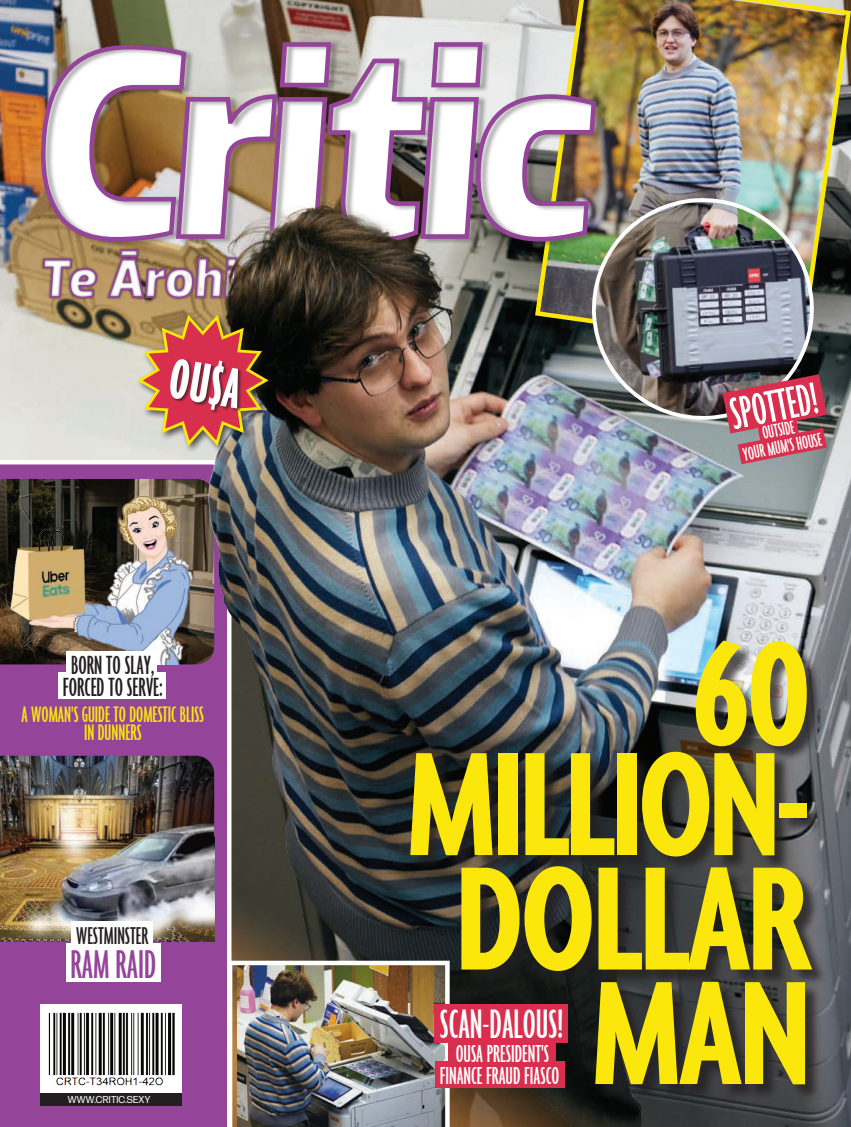
<style>
.page{position:relative;width:851px;height:1127px;background:#fff}
.page>*{position:absolute;margin:0;border:0;box-sizing:border-box;transform-origin:0 0}
.Aktiv_Subheading_new{font:700 extra-condensed 159.6px "Agenda";letter-spacing:-.02em;color:#fbe70c}
.Aktiv_Subheading_new-2{font:700 ultra-condensed 61.65px "Agenda";color:#fff}
.Aktiv_Subheading_new-3{font:italic 700 55.05px "Dobra";letter-spacing:-.005em;color:#fff}
.Aktiv_Subheading_new-4{font:500 ultra-condensed 48.9px "Agenda";color:#fff}
.Aktiv_Subheading_new-5{font:500 ultra-condensed 44.4px "Agenda";color:#fff}
.Aktiv_Subheading_new-6{font:500 ultra-condensed 43.35px "Agenda";color:#944599}
.Aktiv_Subheading_new-7{font:500 ultra-condensed 28.35px/21.3px "Agenda";color:#231f20}
.Aktiv_Subheading_new-8{font:500 ultra-condensed 26.55px "Agenda";color:#fff}
.Aktiv_Subheading_new-9{font:500 ultra-condensed 26.25px "Agenda";color:#231f20}
.Aktiv_Subheading_new-10{font:500 ultra-condensed 24.3px/18.1px "Agenda";color:#fbe70c;text-align:center}
.Aktiv_Subheading_new-11{font:500 ultra-condensed 20.1px "Agenda";color:#fff}
.Aktiv_Subheading_new-12{font:10.05px "Forma DJR Deck";letter-spacing:.02em;color:#fff}
</style>
<div class="page">
<img style="left:0;top:0;width:850px;height:1127px">
<svg style="left:0;top:460px;width:231px;height:667px;background:#954e9a"></svg>
<img style="left:0;top:756px;width:214px;height:81px">
<img style="left:0;top:479px;width:214px;height:185px">
<img style="left:532px;top:0;width:318px;height:355px">
<div style="left:42px;top:40px;width:562px;height:207px;background:#231f20;opacity:.38"></div>
<img style="left:39px;top:40px;width:559px;height:204px">
<div style="left:40px;top:247px;width:199px;height:54px;background:#231f20;opacity:.75"></div>
<svg style="left:42px;top:248px;width:196px;height:51px;background:#9c775f"></svg>
<img style="left:590px;top:197px;width:225px;height:225px">
<div style="left:412px;top:643px;width:416px;height:458px;background:#231f20;opacity:.75"></div>
<div style="left:135px;top:313px;width:141px;height:141px;background:#231f20;opacity:.75"></div>
<img style="left:134px;top:312px;width:137px;height:137px">
<div style="left:170px;top:359px;width:73px;height:56px;background:#231f20;opacity:.66"></div>
<img style="left:0;top:837px;width:214px;height:104px">
<div style="left:71px;top:921px;width:82px;height:26px;background:#fff"></div>
<div style="left:66px;top:944px;width:95px;height:38px;background:#fff"></div>
<img style="left:228px;top:961px;width:221px;height:166px">
<div style="left:434px;top:1004px;width:134px;height:38px;background:#d82f4e"></div>
<div style="left:448px;top:1039px;width:108px;height:26px;background:#d82f4e"></div>
<div style="left:435px;top:1061px;width:129px;height:27px;background:#d82f4e"></div>
<svg style="left:722px;top:374px;width:104px;height:90px;background:#b7485d"></svg>
<img style="left:0;top:489px;width:196px;height:175px">
<div style="left:66px;top:652px;width:90px;height:25px;background:#fff"></div>
<div style="left:58px;top:673px;width:108px;height:26px;background:#fff"></div>
<div style="left:40px;top:1004px;width:142px;height:89px;background:#fff"></div>
<img style="left:49px;top:1012px;width:126px;height:74px">
<div style="left:40px;top:1093px;width:142px;height:12px;background:#231f20"></div>
<p class="Aktiv_Subheading_new-3" style="left:41px;top:246px;width:196px">Te Ārohi</p>
<p class="Aktiv_Subheading_new-2" style="left:175px;top:345px;width:73px;rotate:9deg">OU$A</p>
<p class="Aktiv_Subheading_new-7" style="left:63px;top:654px;width:102px">BORN TO SLAY,<br>FORCED TO SERVE:</p>
<p class="Aktiv_Subheading_new-10" style="left:22px;top:704px;width:184px">A WOMAN'S GUIDE TO DOMESTIC BLISS<br>IN DUNNERS</p>
<p class="Aktiv_Subheading_new-9" style="left:76px;top:921px;width:74px">WESTMINSTER</p>
<p class="Aktiv_Subheading_new-6" style="left:70px;top:941px;width:87px">RAM RAID</p>
<p class="Aktiv_Subheading_new-12" style="left:68px;top:1093px;width:84px">WWW.CRITIC.SEXY</p>
<p class="Aktiv_Subheading_new-4" style="left:725px;top:389px;width:89px;rotate:-11deg">SPOTTED!</p>
<p class="Aktiv_Subheading_new-11" style="left:760px;top:422px;width:34px;rotate:-11deg">OUTSIDE</p>
<p class="Aktiv_Subheading_new-11" style="left:741px;top:444px;width:82px;rotate:-11deg">YOUR MUM'S HOUSE</p>
<p class="Aktiv_Subheading_new" style="left:691px;top:603px;width:121px">60</p>
<p class="Aktiv_Subheading_new" style="left:406px;top:714px;width:406px">MILLION-</p>
<p class="Aktiv_Subheading_new" style="left:455px;top:828px;width:357px">DOLLAR</p>
<p class="Aktiv_Subheading_new" style="left:591px;top:943px;width:221px">MAN</p>
<p class="Aktiv_Subheading_new-5" style="left:440px;top:1000px;width:125px">SCAN-DALOUS!</p>
<p class="Aktiv_Subheading_new-8" style="left:455px;top:1039px;width:95px">OUSA PRESIDENT'S</p>
<p class="Aktiv_Subheading_new-8" style="left:440px;top:1061px;width:121px">FINANCE FRAUD FIASCO</p>
</div>
